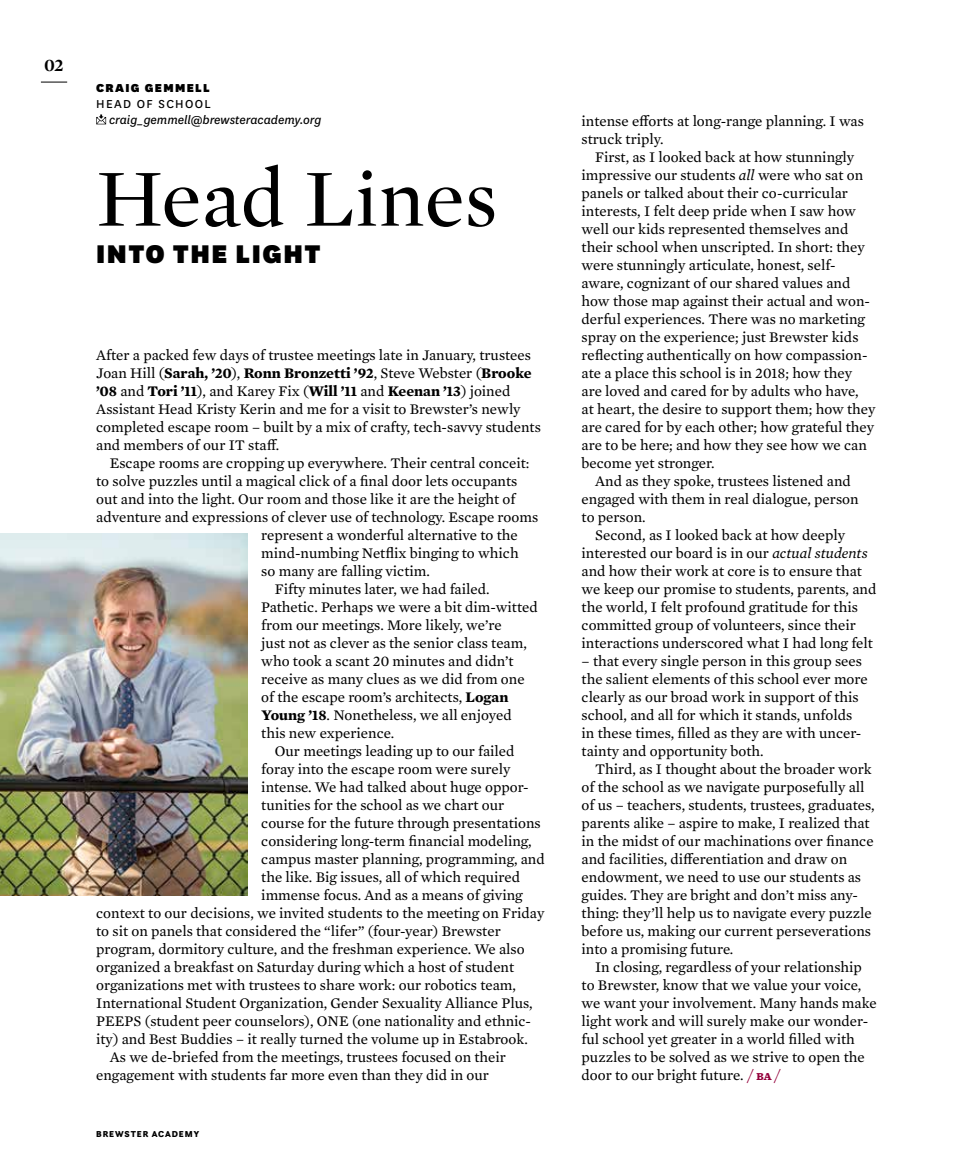
<style>
.page{position:relative;width:971px;height:1161px;background:#fff}
.page>*{position:absolute;margin:0;border:0;box-sizing:border-box;transform-origin:0 0}
.t1{font:82.5px "Mercury Display";letter-spacing:.005em;color:#000}
.t2{font:900 30px "National";letter-spacing:.05em;color:#000}
.t3{font:700 18px "Mercury Display";color:#000}
.t4{font:15px/18px "Mercury Text G2";color:#000}
.t5{font:italic 13.5px "National";color:#000}
.t6{font:900 13.5px "National";letter-spacing:.1em;color:#000}
.t7{font:13.5px "National";letter-spacing:.1em;color:#000}
.t8{font:900 9px "Questa Sans";letter-spacing:.1em;color:#000}
.s1{font-weight:700}
.s2{font-style:italic}
.s3{color:#94003b}
.s4{font-family:"Sentinel";font-weight:900;font-size:10.5px;color:#94003b}
</style>
<div class="page">
<svg style="left:41px;top:82px;width:26px;height:1px"></svg>
<svg style="left:96px;top:114px;width:10px;height:10px"></svg>
<img style="left:0;top:533px;width:248px;height:362px">
<p class="t3" style="left:44px;top:52px;width:21px">02</p>
<p class="t6" style="left:96px;top:78px;width:115px">CRAIG GEMMELL</p>
<p class="t7" style="left:96px;top:95px;width:116px">HEAD OF SCHOOL</p>
<p class="t5" style="left:109px;top:112px;width:213px">craig_gemmell@brewsteracademy.org</p>
<h1 class="t1" style="left:96px;top:141px;width:402px">Head Lines</h1>
<h2 class="t2" style="left:96px;top:233px;width:226px">INTO THE LIGHT</h2>
<p class="t4" style="left:96px;top:345px;width:446px">After a packed few days of trustee meetings late in January, trustees Joan Hill (<span class="s1">Sarah, ’20</span>), <span class="s1">Ronn Bronzetti ’92</span>, Steve Webster (<span class="s1">Brooke ’08</span> and <span class="s1">Tori ’11</span>), and Karey Fix (<span class="s1">Will ’11</span> and <span class="s1">Keenan ’13</span>) joined Assistant Head Kristy Kerin and me for a visit to Brewster’s newly completed escape room – built by a mix of crafty, tech-savvy students and members of our IT staff.</p>
<p class="t4" style="left:110px;top:453px;width:421px">Escape rooms are cropping up everywhere. Their central conceit:</p>
<p class="t4" style="left:96px;top:471px;width:422px">to solve puzzles until a magical click of a final door lets occupants</p>
<p class="t4" style="left:96px;top:489px;width:420px">out and into the light. Our room and those like it are the height of</p>
<p class="t4" style="left:96px;top:507px;width:443px">adventure and expressions of clever use of technology. Escape rooms</p>
<p class="t4" style="left:261px;top:525px;width:258px">represent a wonderful alternative to the</p>
<p class="t4" style="left:261px;top:543px;width:259px">mind-numbing Netflix binging to which</p>
<p class="t4" style="left:261px;top:561px;width:170px">so many are falling victim.</p>
<p class="t4" style="left:275px;top:579px;width:216px">Fifty minutes later, we had failed.</p>
<p class="t4" style="left:261px;top:597px;width:278px">Pathetic. Perhaps we were a bit dim-witted</p>
<p class="t4" style="left:261px;top:615px;width:242px">from our meetings. More likely, we’re</p>
<p class="t4" style="left:261px;top:633px;width:267px">just not as clever as the senior class team,</p>
<p class="t4" style="left:261px;top:651px;width:254px">who took a scant 20 minutes and didn’t</p>
<p class="t4" style="left:261px;top:669px;width:265px">receive as many clues as we did from one</p>
<p class="t4" style="left:261px;top:687px;width:248px">of the escape room’s architects, <span class="s1">Logan</span></p>
<p class="t4" style="left:261px;top:705px;width:252px"><span class="s1">Young ’18</span>. Nonetheless, we all enjoyed</p>
<p class="t4" style="left:261px;top:723px;width:134px">this new experience.</p>
<p class="t4" style="left:275px;top:741px;width:241px">Our meetings leading up to our failed</p>
<p class="t4" style="left:261px;top:759px;width:250px">foray into the escape room were surely</p>
<p class="t4" style="left:261px;top:777px;width:269px">intense. We had talked about huge oppor-</p>
<p class="t4" style="left:261px;top:795px;width:244px">tunities for the school as we chart our</p>
<p class="t4" style="left:261px;top:813px;width:281px">course for the future through presentations</p>
<p class="t4" style="left:261px;top:831px;width:272px">considering long-term financial modeling,</p>
<p class="t4" style="left:261px;top:849px;width:285px">campus master planning, programming, and</p>
<p class="t4" style="left:261px;top:867px;width:260px">the like. Big issues, all of which required</p>
<p class="t4" style="left:261px;top:885px;width:263px">immense focus. And as a means of giving</p>
<p class="t4" style="left:96px;top:903px;width:449px">context to our decisions, we invited students to the meeting on Friday</p>
<p class="t4" style="left:96px;top:921px;width:406px">to sit on panels that considered the “lifer” (four-year) Brewster</p>
<p class="t4" style="left:96px;top:939px;width:430px">program, dormitory culture, and the freshman experience. We also</p>
<p class="t4" style="left:96px;top:957px;width:419px">organized a breakfast on Saturday during which a host of student</p>
<p class="t4" style="left:96px;top:975px;width:421px">organizations met with trustees to share work: our robotics team,</p>
<p class="t4" style="left:96px;top:993px;width:438px">International Student Organization, Gender Sexuality Alliance Plus,</p>
<p class="t4" style="left:96px;top:1011px;width:436px">PEEPS (student peer counselors), ONE (one nationality and ethnic-</p>
<p class="t4" style="left:96px;top:1029px;width:433px">ity) and Best Buddies – it really turned the volume up in Estabrook.</p>
<p class="t4" style="left:110px;top:1047px;width:397px">As we de-briefed from the meetings, trustees focused on their</p>
<p class="t4" style="left:96px;top:1065px;width:394px">engagement with students far more even than they did in our</p>
<p class="t8" style="left:96px;top:1128px;width:104px">BREWSTER ACADEMY</p>
<p class="t4" style="left:581px;top:111px;width:284px">intense efforts at long-range planning. I was struck triply.</p>
<p class="t4" style="left:595px;top:147px;width:260px">First, as I looked back at how stunningly</p>
<p class="t4" style="left:581px;top:165px;width:283px">impressive our students <span class="s2">all</span> were who sat on</p>
<p class="t4" style="left:581px;top:183px;width:268px">panels or talked about their co-curricular</p>
<p class="t4" style="left:581px;top:201px;width:275px">interests, I felt deep pride when I saw how</p>
<p class="t4" style="left:581px;top:219px;width:268px">well our kids represented themselves and</p>
<p class="t4" style="left:581px;top:237px;width:284px">their school when unscripted. In short: they</p>
<p class="t4" style="left:581px;top:255px;width:255px">were stunningly articulate, honest, self-</p>
<p class="t4" style="left:581px;top:273px;width:270px">aware, cognizant of our shared values and</p>
<p class="t4" style="left:581px;top:291px;width:290px">how those map against their actual and won-</p>
<p class="t4" style="left:581px;top:309px;width:285px">derful experiences. There was no marketing</p>
<p class="t4" style="left:581px;top:327px;width:278px">spray on the experience; just Brewster kids</p>
<p class="t4" style="left:581px;top:345px;width:287px">reflecting authentically on how compassion-</p>
<p class="t4" style="left:581px;top:363px;width:272px">ate a place this school is in 2018; how they</p>
<p class="t4" style="left:581px;top:381px;width:278px">are loved and cared for by adults who have,</p>
<p class="t4" style="left:581px;top:399px;width:295px">at heart, the desire to support them; how they</p>
<p class="t4" style="left:581px;top:417px;width:294px">are cared for by each other; how grateful they</p>
<p class="t4" style="left:581px;top:435px;width:287px">are to be here; and how they see how we can</p>
<p class="t4" style="left:581px;top:453px;width:134px">become yet stronger.</p>
<p class="t4" style="left:595px;top:471px;width:257px">And as they spoke, trustees listened and</p>
<p class="t4" style="left:581px;top:489px;width:278px">engaged with them in real dialogue, person</p>
<p class="t4" style="left:581px;top:507px;width:66px">to person.</p>
<p class="t4" style="left:595px;top:525px;width:251px">Second, as I looked back at how deeply</p>
<p class="t4" style="left:581px;top:543px;width:287px">interested our board is in our <span class="s2">actual students</span></p>
<p class="t4" style="left:581px;top:561px;width:282px">and how their work at core is to ensure that</p>
<p class="t4" style="left:581px;top:579px;width:296px">we keep our promise to students, parents, and</p>
<p class="t4" style="left:581px;top:597px;width:278px">the world, I felt profound gratitude for this</p>
<p class="t4" style="left:581px;top:615px;width:276px">committed group of volunteers, since their</p>
<p class="t4" style="left:581px;top:633px;width:293px">interactions underscored what I had long felt</p>
<p class="t4" style="left:581px;top:651px;width:287px">– that every single person in this group sees the salient elements of this school ever more clearly as our broad work in support of this school, and all for which it stands, unfolds in these times, filled as they are with uncer&shy;tainty and opportunity both.</p>
<p class="t4" style="left:581px;top:759px;width:294px;text-indent:14px">Third, as I thought about the broader work of the school as we navigate purposefully all of us – teachers, students, trustees, graduates, parents alike – aspire to make, I realized that in the midst of our machinations over finance and facilities, differentiation and draw on endowment, we need to use our students as guides. They are bright and don’t miss any&shy;thing: they’ll help us to navigate every puzzle before us, making our current perseverations into a promising future.</p>
<p class="t4" style="left:581px;top:957px;width:296px;text-indent:14px">In closing, regardless of your relationship to Brewster, know that we value your voice, we want your involvement. Many hands make light work and will surely make our wonder&shy;ful school yet greater in a world filled with puzzles to be solved as we strive to open the door to our bright future. <span class="s3">/</span> <span class="s4">BA</span> <span class="s3">/</span></p>
</div>
